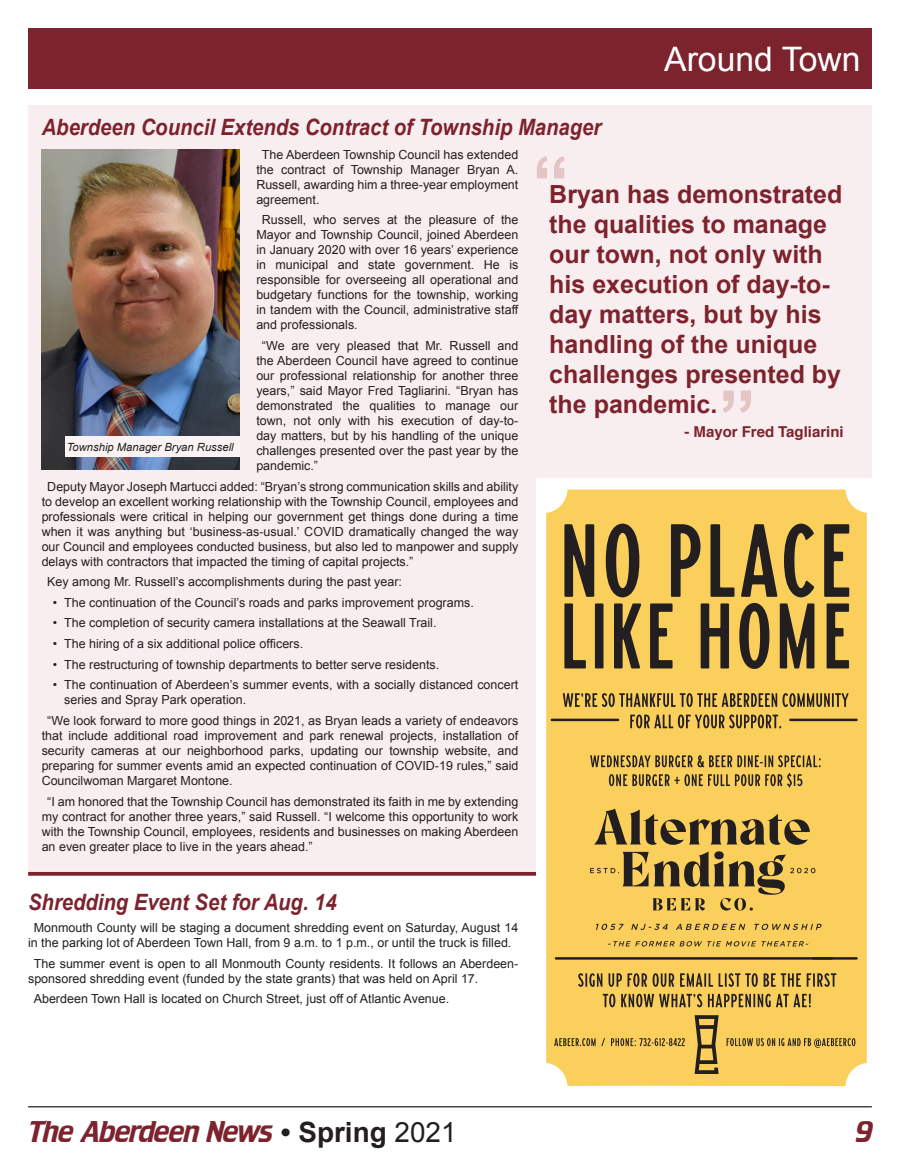
<style>
.page{position:relative;width:900px;height:1170px;background:#fff}
.page>*{position:absolute;margin:0;border:0;box-sizing:border-box;transform-origin:0 0}
.t1{font:33.75px "Arial";color:#fff}
.t2{font:27.88px "Crillee";color:#7c232e}
.Articles_10pt_JUST{font:700 25px/30px "Arial";color:#7c232e}
.Headers_18pt{font:italic 700 22.5px "Arial";color:#7c232e;scale:.9 1}
.Articles_10pt_JUST-2{font:700 15px "Helvetica";color:#7c232e}
.Articles_10pt_JUST-3{font:12.5px/15px "Arial";color:#231f20;text-align:justify}
.Articles_10pt_JUST-4{font:italic 11.25px "Arial";color:#231f20}
.s1{font-family:"Arial";font-weight:700;color:#231f20}
.s2{font-family:"Arial";color:#231f20}
</style>
<div class="page">
<hr style="left:28px;top:1106px;width:844px;height:1px;background:#231f20">
<div style="left:28px;top:28px;width:844px;height:60px;background:#7c232e"></div>
<div style="left:28px;top:106px;width:844px;height:770px;background:#f9eeef"></div>
<svg style="left:28px;top:872px;width:509px;height:4px;background:#85323c"></svg>
<img style="left:41px;top:150px;width:198px;height:320px">
<div style="left:65px;top:437px;width:174px;height:20px;background:#fbf3f3"></div>
<div style="left:537px;top:479px;width:363px;height:621px;background:#fff"></div>
<div style="left:546px;top:490px;width:321px;height:525px;background:#facf5b"></div>
<hr style="left:790px;top:719px;width:67px;height:2px;background:#231f20">
<hr style="left:552px;top:719px;width:66px;height:2px;background:#231f20">
<hr style="left:813px;top:957px;width:44px;height:3px;background:#231f20">
<svg style="left:603px;top:994px;width:208px;height:13px;background:#a38743"></svg>
<svg style="left:578px;top:973px;width:258px;height:14px;background:#ac8f45"></svg>
<svg style="left:564px;top:603px;width:285px;height:66px;background:#9e8441"></svg>
<svg style="left:564px;top:524px;width:285px;height:73px;background:#a48843"></svg>
<svg style="left:590px;top:809px;width:225px;height:102px;background:#c1a04b"></svg>
<svg style="left:546px;top:490px;width:21px;height:23px"></svg>
<svg style="left:846px;top:490px;width:21px;height:23px"></svg>
<hr style="left:556px;top:957px;width:276px;height:3px;background:#231f20">
<svg style="left:608px;top:941px;width:200px;height:6px"></svg>
<svg style="left:596px;top:924px;width:226px;height:6px"></svg>
<svg style="left:609px;top:773px;width:193px;height:14px;background:#b49547"></svg>
<svg style="left:590px;top:755px;width:231px;height:12px;background:#a58943"></svg>
<svg style="left:630px;top:715px;width:151px;height:13px;background:#a38743"></svg>
<svg style="left:563px;top:693px;width:286px;height:14px;background:#a18642"></svg>
<svg style="left:546px;top:1015px;width:321px;height:72px;background:#ecc65f"></svg>
<svg style="left:537px;top:156px;width:28px;height:22px"></svg>
<svg style="left:723px;top:391px;width:28px;height:22px"></svg>
<p class="t1" style="left:664px;top:37px;width:198px">Around Town</p>
<p class="Headers_18pt" style="left:42px;top:112px;width:623px">Aberdeen Council Extends Contract of Township Manager</p>
<p class="Articles_10pt_JUST-3" style="left:256px;top:147px;width:264px;text-indent:6px">The Aberdeen Township Council has extended the contract of Township Manager Bryan A.<br>Russell, awarding him a three-year employment agreement.</p>
<p class="Articles_10pt_JUST-3" style="left:256px;top:213px;width:264px;text-indent:6px">Russell, who serves at the pleasure of the Mayor and Township Council, joined Aberdeen in January 2020 with over 16 years’ experience in municipal and state government. He is responsible for overseeing all operational and budgetary functions for the township, working in tandem with the Council, administrative staff and professionals.</p>
<p class="Articles_10pt_JUST-3" style="left:256px;top:338px;width:264px;text-indent:6px">“We are very pleased that Mr. Russell and the Aberdeen Council have agreed to continue our professional relationship for another three years,” said Mayor Fred Tagliarini. “Bryan has demonstrated the qualities to manage our town, not only with his execution of day-to&shy;day matters, but by his handling of the unique challenges presented over the past year by the pandemic.”</p>
<p class="Articles_10pt_JUST-3" style="left:42px;top:479px;width:478px;text-indent:6px">Deputy Mayor Joseph Martucci added: “Bryan’s strong communication skills and ability to develop an excellent working relationship with the Township Council, employees and professionals were critical in helping our government get things done during a time when it was anything but ‘business-as-usual.’ COVID dramatically changed the way our Council and employees conducted business, but also led to manpower and supply delays with contractors that impacted the timing of capital projects.”</p>
<p class="Articles_10pt_JUST-3" style="left:47px;top:574px;width:356px">Key among Mr. Russell’s accomplishments during the past year:</p>
<p class="Articles_10pt_JUST-3" style="left:53px;top:595px;width:422px">• The continuation of the Council’s roads and parks improvement programs.</p>
<p class="Articles_10pt_JUST-3" style="left:53px;top:616px;width:385px">• The completion of security camera installations at the Seawall Trail.</p>
<p class="Articles_10pt_JUST-3" style="left:53px;top:636px;width:252px">• The hiring of a six additional police officers.</p>
<p class="Articles_10pt_JUST-3" style="left:53px;top:657px;width:388px">• The restructuring of township departments to better serve residents.</p>
<p class="Articles_10pt_JUST-3" style="left:64px;top:678px;width:456px;text-indent:-11px">• The continuation of Aberdeen’s summer events, with a socially distanced concert series and Spray Park operation.</p>
<p class="Articles_10pt_JUST-3" style="left:42px;top:713px;width:478px;text-indent:6px">“We look forward to more good things in 2021, as Bryan leads a variety of endeavors that include additional road improvement and park renewal projects, installation of security cameras at our neighborhood parks, updating our township website, and preparing for summer events amid an expected continuation of COVID-19 rules,” said Councilwoman Margaret Montone.</p>
<p class="Articles_10pt_JUST-3" style="left:42px;top:794px;width:478px;text-indent:6px">“I am honored that the Township Council has demonstrated its faith in me by extending my contract for another three years,” said Russell. “I welcome this opportunity to work with the Township Council, employees, residents and businesses on making Aberdeen an even greater place to live in the years ahead.”</p>
<p class="Articles_10pt_JUST" style="left:549px;top:180px;width:295px">Bryan has demonstrated the qualities to manage our town, not only with his execution of day-to&shy;day matters, but by his handling of the unique challenges presented by the pandemic.</p>
<p class="Articles_10pt_JUST-2" style="left:685px;top:419px;width:161px">- Mayor Fred Tagliarini</p>
<p class="Articles_10pt_JUST-4" style="left:67px;top:440px;width:169px">Township Manager Bryan Russell</p>
<p class="Headers_18pt" style="left:28px;top:887px;width:344px">Shredding Event Set for Aug. 14</p>
<p class="Articles_10pt_JUST-3" style="left:28px;top:920px;width:492px;text-align:center">Monmouth County will be staging a document shredding event on Saturday, August 14 in the parking lot of Aberdeen Town Hall, from 9 a.m. to 1 p.m., or until the truck is filled.</p>
<p class="Articles_10pt_JUST-3" style="left:28px;top:956px;width:492px;text-indent:6px">The summer event is open to all Monmouth County residents. It follows an Aberdeen&shy;sponsored shredding event (funded by the state grants) that was held on April 17.</p>
<p class="Articles_10pt_JUST-3" style="left:34px;top:992px;width:417px">Aberdeen Town Hall is located on Church Street, just off of Atlantic Avenue.</p>
<h2 class="t2" style="left:28px;top:1115px;width:430px">The Aberdeen News <span class="s1">• Spring</span> <span class="s2">2021</span></h2>
<h2 class="t2" style="left:856px;top:1115px;width:18px">9</h2>
</div>
